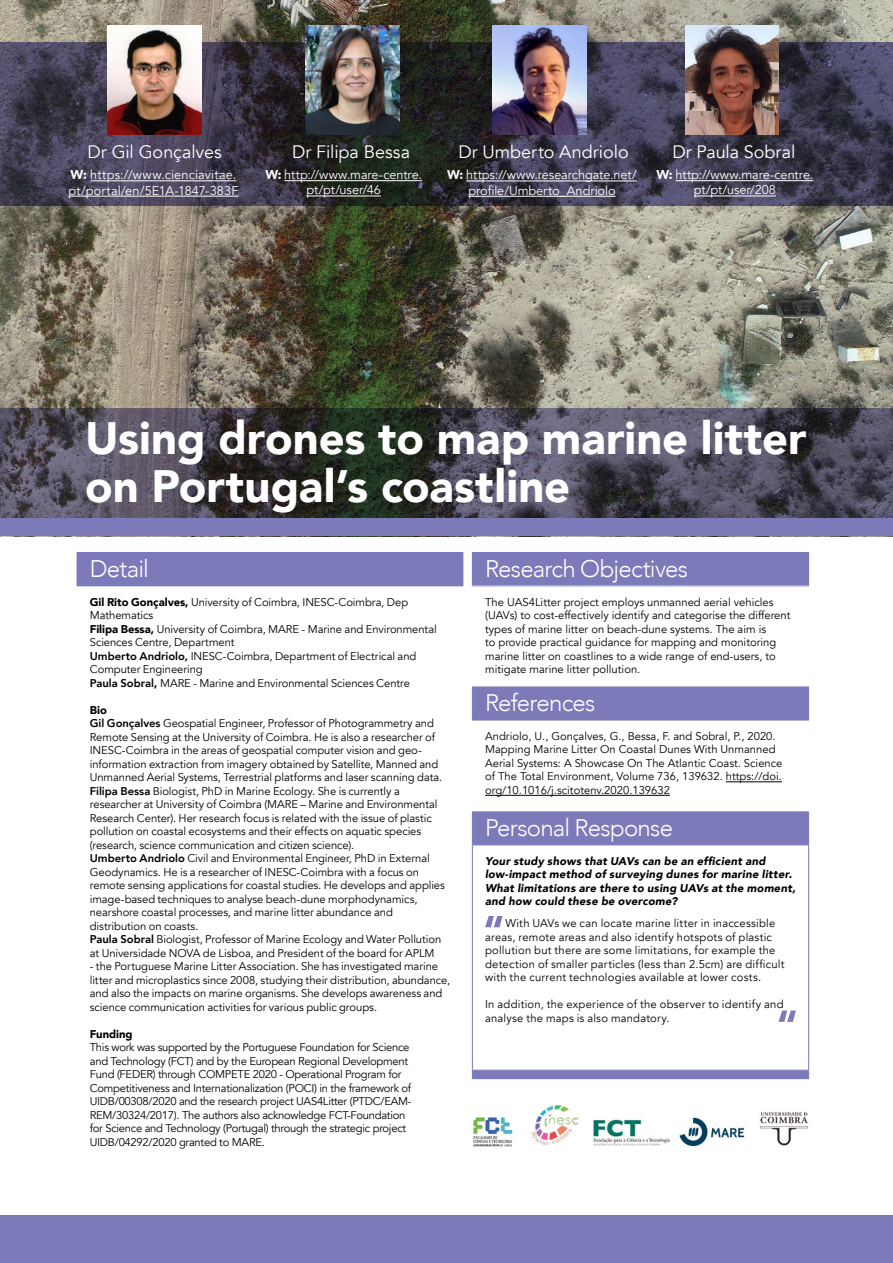
<style>
.page{position:relative;width:893px;height:1263px;background:#fff}
.page>*{position:absolute;margin:0;border:0;box-sizing:border-box;transform-origin:0 0}
.t1{font:900 45.3px/47.7px "Avenir";color:#fff}
.t2{font:300 24px "Avenir";letter-spacing:-.03em;color:#fff}
.t3{font:18px "Avenir";color:#fff}
.t4{font:12.75px/15.3px "Avenir";letter-spacing:-.005em;color:#fff;text-align:center}
.t5{font:12.75px/15.3px "Avenir";letter-spacing:.015em;color:#fff}
.t6{font:11.25px/13.5px "Avenir";letter-spacing:-.005em;color:#000}
.t7{font:11.25px/13.5px "Avenir";letter-spacing:-.025em;color:#000}
.t8{font:11.25px/13.5px "Avenir";letter-spacing:.02em;color:#000}
.t9{font:italic 900 11.25px/13.5px "Avenir";letter-spacing:.02em;color:#000}
.t10{font:900 11.25px "Avenir";color:#000}
.s1{font-weight:900}
.s2{font-weight:800}
</style>
<div class="page">
<img style="left:0;top:0;width:893px;height:408px">
<svg style="left:0;top:43px;width:893px;height:163px;background:#3a3847"></svg>
<svg style="left:0;top:408px;width:893px;height:111px;background:#46454f"></svg>
<div style="left:0;top:1216px;width:893px;height:47px;background:#7c7ab9"></div>
<div style="left:0;top:519px;width:893px;height:17px;background:#7c7ab9"></div>
<div style="left:77px;top:553px;width:386px;height:33px;background:#7c7ab9"></div>
<hr style="left:77px;top:552px;width:386px;height:1px;background:#7c7ab9">
<hr style="left:463px;top:553px;width:1px;height:32px;background:#7c7ab9">
<div style="left:472px;top:553px;width:337px;height:33px;background:#7c7ab9"></div>
<hr style="left:472px;top:552px;width:337px;height:1px;background:#7c7ab9">
<div style="left:473px;top:688px;width:335px;height:390px;background:#7c7ab9"></div>
<svg style="left:473px;top:721px;width:335px;height:349px"></svg>
<hr style="left:472px;top:687px;width:1px;height:33px;background:#7c7ab9">
<hr style="left:472px;top:687px;width:337px;height:1px;background:#7c7ab9">
<hr style="left:808px;top:687px;width:1px;height:33px;background:#7c7ab9">
<hr style="left:472px;top:720px;width:337px;height:1px;background:#7c7ab9">
<hr style="left:472px;top:812px;width:1px;height:32px;background:#7c7ab9">
<hr style="left:472px;top:811px;width:337px;height:1px;background:#7c7ab9">
<hr style="left:808px;top:812px;width:1px;height:32px;background:#7c7ab9">
<hr style="left:472px;top:845px;width:1px;height:225px;background:#7c7ab9">
<hr style="left:472px;top:844px;width:337px;height:1px;background:#7c7ab9">
<hr style="left:808px;top:845px;width:1px;height:225px;background:#7c7ab9">
<hr style="left:472px;top:1070px;width:337px;height:1px;background:#7c7ab9">
<hr style="left:472px;top:1078px;width:337px;height:1px;background:#7c7ab9">
<hr style="left:726px;top:781px;width:56px;height:1px;background:#000">
<hr style="left:485px;top:795px;width:185px;height:1px;background:#000">
<svg style="left:485px;top:916px;width:17px;height:11px"></svg>
<svg style="left:778px;top:1010px;width:18px;height:12px"></svg>
<img style="left:473px;top:1116px;width:40px;height:31px">
<img style="left:531px;top:1105px;width:48px;height:41px">
<img style="left:593px;top:1119px;width:77px;height:27px">
<img style="left:679px;top:1117px;width:66px;height:30px">
<img style="left:759px;top:1112px;width:50px;height:34px">
<hr style="left:90px;top:181px;width:146px;height:1px;background:#fff">
<hr style="left:68px;top:196px;width:170px;height:1px;background:#fff">
<img style="left:108px;top:25px;width:93px;height:110px">
<hr style="left:675px;top:180px;width:138px;height:1px;background:#fff">
<hr style="left:694px;top:196px;width:82px;height:1px;background:#fff">
<img style="left:685px;top:25px;width:94px;height:110px">
<hr style="left:466px;top:181px;width:171px;height:1px;background:#fff">
<hr style="left:468px;top:196px;width:148px;height:1px;background:#fff">
<img style="left:493px;top:25px;width:93px;height:110px">
<hr style="left:284px;top:180px;width:138px;height:1px;background:#fff">
<hr style="left:306px;top:196px;width:75px;height:1px;background:#fff">
<img style="left:306px;top:25px;width:93px;height:110px">
<h3 class="t3" style="left:88px;top:141px;width:136px">Dr Gil Gonçalves</h3>
<p class="t5" style="left:68px;top:168px;width:172px"><span class="s1">W:</span> https://www.cienciavitae. pt/portal/en/5E1A-1847-383F</p>
<h3 class="t3" style="left:292px;top:141px;width:119px">Dr Filipa Bessa</h3>
<p class="t4" style="left:265px;top:167px;width:158px"><span class="s1">W:</span> http://www.mare-centre. pt/pt/user/46</p>
<h3 class="t3" style="left:458px;top:141px;width:172px">Dr Umberto Andriolo</h3>
<p class="t4" style="left:447px;top:168px;width:191px"><span class="s1">W:</span> https://www.researchgate.net/ profile/Umberto_Andriolo</p>
<h3 class="t3" style="left:672px;top:141px;width:124px">Dr Paula Sobral</h3>
<p class="t4" style="left:657px;top:167px;width:158px"><span class="s1">W:</span> http://www.mare-centre. pt/pt/user/208</p>
<h1 class="t1" style="left:85px;top:413px;width:723px">Using drones to map marine litter on Portugal’s coastline</h1>
<h2 class="t2" style="left:90px;top:555px;width:61px">Detail</h2>
<p class="t6" style="left:90px;top:595px;width:349px"><span class="s1">Gil Rito Gonçalves,</span> University of Coimbra, INESC-Coimbra, Dep Mathematics<br><span class="s1">Filipa Bessa,</span> University of Coimbra, MARE - Marine and Environmental Sciences Centre, Department<br><span class="s2">Umberto Andriolo,</span> INESC-Coimbra, Department of Electrical and Computer Engineering<br><span class="s2">Paula Sobral</span><span class="s1">,</span> MARE - Marine and Environmental Sciences Centre</p>
<p class="t6" style="left:90px;top:703px;width:357px"><span class="s1">Bio<br></span><span class="s2">Gil Gonçalves</span> Geospatial Engineer, Professor of Photogrammetry and Remote Sensing at the University of Coimbra. He is also a researcher of INESC-Coimbra in the areas of geospatial computer vision and geo&shy;information extraction from imagery obtained by Satellite, Manned and Unmanned Aerial Systems, Terrestrial platforms and laser scanning data.<br><span class="s2">Filipa Bessa</span> Biologist, PhD in Marine Ecology. She is currently a researcher at University of Coimbra (MARE – Marine and Environmental Research Center). Her research focus is related with the issue of plastic pollution on coastal ecosystems and their effects on aquatic species (research, science communication and citizen science).<br><span class="s2">Umberto Andriolo</span> Civil and Environmental Engineer, PhD in External Geodynamics. He is a researcher of INESC-Coimbra with a focus on remote sensing applications for coastal studies. He develops and applies image-based techniques to analyse beach-dune morphodynamics, nearshore coastal processes, and marine litter abundance and distribution on coasts.<br><span class="s2">Paula Sobral</span> Biologist, Professor of Marine Ecology and Water Pollution at Universidade NOVA de Lisboa, and President of the board for APLM</p>
<p class="t6" style="left:90px;top:960px;width:362px">- the Portuguese Marine Litter Association. She has investigated marine litter and microplastics since 2008, studying their distribution, abundance, and also the impacts on marine organisms. She develops awareness and science communication activities for various public groups.</p>
<p class="t10" style="left:90px;top:1024px;width:44px">Funding</p>
<p class="t7" style="left:90px;top:1041px;width:323px">This work was supported by the Portuguese Foundation for Science and Technology (FCT) and by the European Regional Development Fund (FEDER) through COMPETE 2020 - Operational Program for Competitiveness and Internationalization (POCI) in the framework of UIDB/00308/2020 and the research project UAS4Litter (PTDC/EAM-REM/30324/2017). The authors also acknowledge FCT-Foundation for Science and Technology (Portugal) through the strategic project UIDB/04292/2020 granted to MARE.</p>
<h2 class="t2" style="left:485px;top:555px;width:204px">Research Objectives</h2>
<p class="t6" style="left:485px;top:595px;width:307px">The UAS4Litter project employs unmanned aerial vehicles (UAVs) to cost-effectively identify and categorise the different types of marine litter on beach-dune systems. The aim is<br>to provide practical guidance for mapping and monitoring marine litter on coastlines to a wide range of end-users, to mitigate marine litter pollution.</p>
<h2 class="t2" style="left:485px;top:689px;width:112px">References</h2>
<p class="t6" style="left:485px;top:729px;width:299px">Andriolo, U., Gonçalves, G., Bessa, F. and Sobral, P., 2020.<br>Mapping Marine Litter On Coastal Dunes With Unmanned Aerial Systems: A Showcase On The Atlantic Coast. Science of The Total Environment, Volume 736, 139632. https://doi. org/10.1016/j.scitotenv.2020.139632</p>
<h2 class="t2" style="left:485px;top:814px;width:189px">Personal Response</h2>
<p class="t9" style="left:485px;top:854px;width:312px">Your study shows that UAVs can be an efficient and low-impact method of surveying dunes for marine litter.<br>What limitations are there to using UAVs at the moment, and how could these be overcome?</p>
<p class="t8" style="left:485px;top:917px;width:301px;text-indent:20px">With UAVs we can locate marine litter in inaccessible areas, remote areas and also identify hotspots of plastic pollution but there are some limitations, for example the detection of smaller particles (less than 2.5cm) are difficult with the current technologies available at lower costs.</p>
<p class="t8" style="left:485px;top:998px;width:300px">In addition, the experience of the observer to identify and analyse the maps is also mandatory.</p>
</div>
